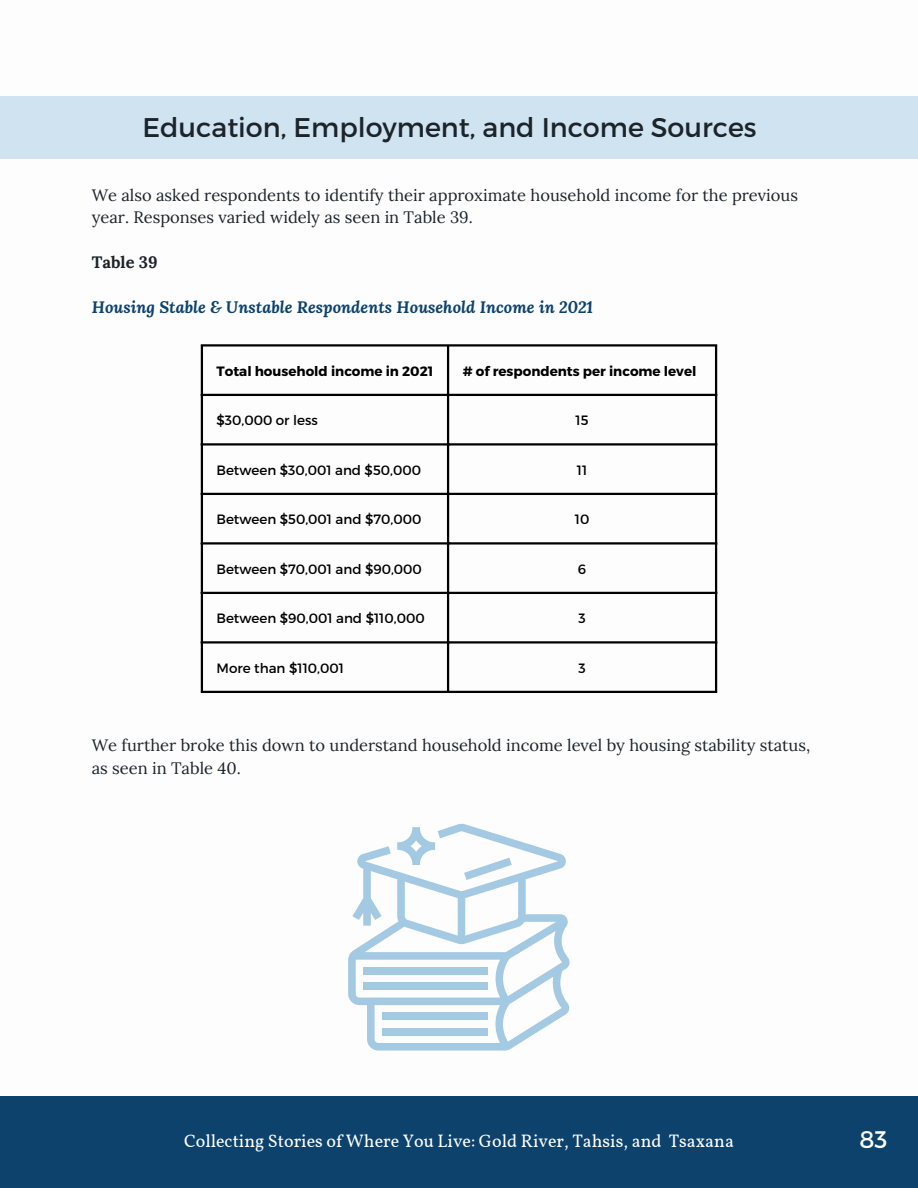
<style>
.page{position:relative;width:918px;height:1188px;background:#fff}
.page>*{position:absolute;margin:0;border:0;box-sizing:border-box;transform-origin:0 0}
.t1{font:27px "Montserrat";color:#1c242a}
.t2{font:24px "Montserrat";color:#fff}
.t3{font:18px "Vollkorn";color:#fff}
.t4{font:16.5px/22.5px "Lora";color:#1c242a}
.t5{font:italic 700 16.5px "Lora";color:#0c426c}
.t6{font:700 16.5px "Lora";color:#1c242a}
.t7{font:13.5px "Montserrat";color:#000}
.t8{font:700 13.5px "Montserrat";color:#000}
</style>
<div class="page">
<div style="left:0;top:1096px;width:917px;height:92px;background:#0c426c"></div>
<div style="left:0;top:96px;width:918px;height:63px;background:#d0e3f0"></div>
<hr style="left:201px;top:347px;width:2px;height:344px;background:#000">
<hr style="left:447px;top:347px;width:2px;height:344px;background:#000">
<hr style="left:715px;top:347px;width:2px;height:344px;background:#000">
<hr style="left:201px;top:344px;width:516px;height:3px;background:#000">
<hr style="left:201px;top:394px;width:516px;height:2px;background:#000">
<hr style="left:201px;top:443px;width:516px;height:3px;background:#000">
<hr style="left:201px;top:493px;width:516px;height:2px;background:#000">
<hr style="left:201px;top:542px;width:516px;height:3px;background:#000">
<hr style="left:201px;top:592px;width:516px;height:2px;background:#000">
<hr style="left:201px;top:641px;width:516px;height:3px;background:#000">
<hr style="left:201px;top:691px;width:516px;height:2px;background:#000">
<svg style="left:348px;top:824px;width:222px;height:227px"></svg>
<div style="left:382px;top:1013px;width:106px;height:7px;background:#a3c9e3"></div>
<div style="left:382px;top:1028px;width:106px;height:7px;background:#a3c9e3"></div>
<svg style="left:397px;top:827px;width:38px;height:38px"></svg>
<h1 class="t1" style="left:143px;top:109px;width:616px">Education, Employment, and Income Sources</h1>
<p class="t4" style="left:92px;top:184px;width:708px">We also asked respondents to identify their approximate household income for the previous year. Responses varied widely as seen in Table 39.</p>
<p class="t6" style="left:92px;top:252px;width:67px">Table 39</p>
<p class="t5" style="left:92px;top:296px;width:503px">Housing Stable &amp; Unstable Respondents Household Income in 2021</p>
<p class="t8" style="left:217px;top:362px;width:218px">Total household income in 2021</p>
<p class="t8" style="left:463px;top:362px;width:235px"># of respondents per income level</p>
<p class="t7" style="left:217px;top:412px;width:103px">$30,000 or less</p>
<p class="t7" style="left:576px;top:412px;width:15px">15</p>
<p class="t7" style="left:217px;top:461px;width:206px">Between $30,001 and $50,000</p>
<p class="t7" style="left:577px;top:461px;width:12px">11</p>
<p class="t7" style="left:217px;top:511px;width:206px">Between $50,001 and $70,000</p>
<p class="t7" style="left:575px;top:511px;width:16px">10</p>
<p class="t7" style="left:217px;top:560px;width:207px">Between $70,001 and $90,000</p>
<p class="t7" style="left:578px;top:560px;width:10px">6</p>
<p class="t7" style="left:217px;top:610px;width:210px">Between $90,001 and $110,000</p>
<p class="t7" style="left:578px;top:610px;width:9px">3</p>
<p class="t7" style="left:217px;top:659px;width:129px">More than $110,001</p>
<p class="t7" style="left:578px;top:659px;width:9px">3</p>
<p class="t4" style="left:92px;top:734px;width:720px">We further broke this down to understand household income level by housing stability status, as seen in Table 40.</p>
<p class="t3" style="left:184px;top:1129px;width:551px">Collecting Stories of Where You Live: Gold River, Tahsis, and Tsaxana</p>
<h2 class="t2" style="left:859px;top:1124px;width:29px">83</h2>
</div>
